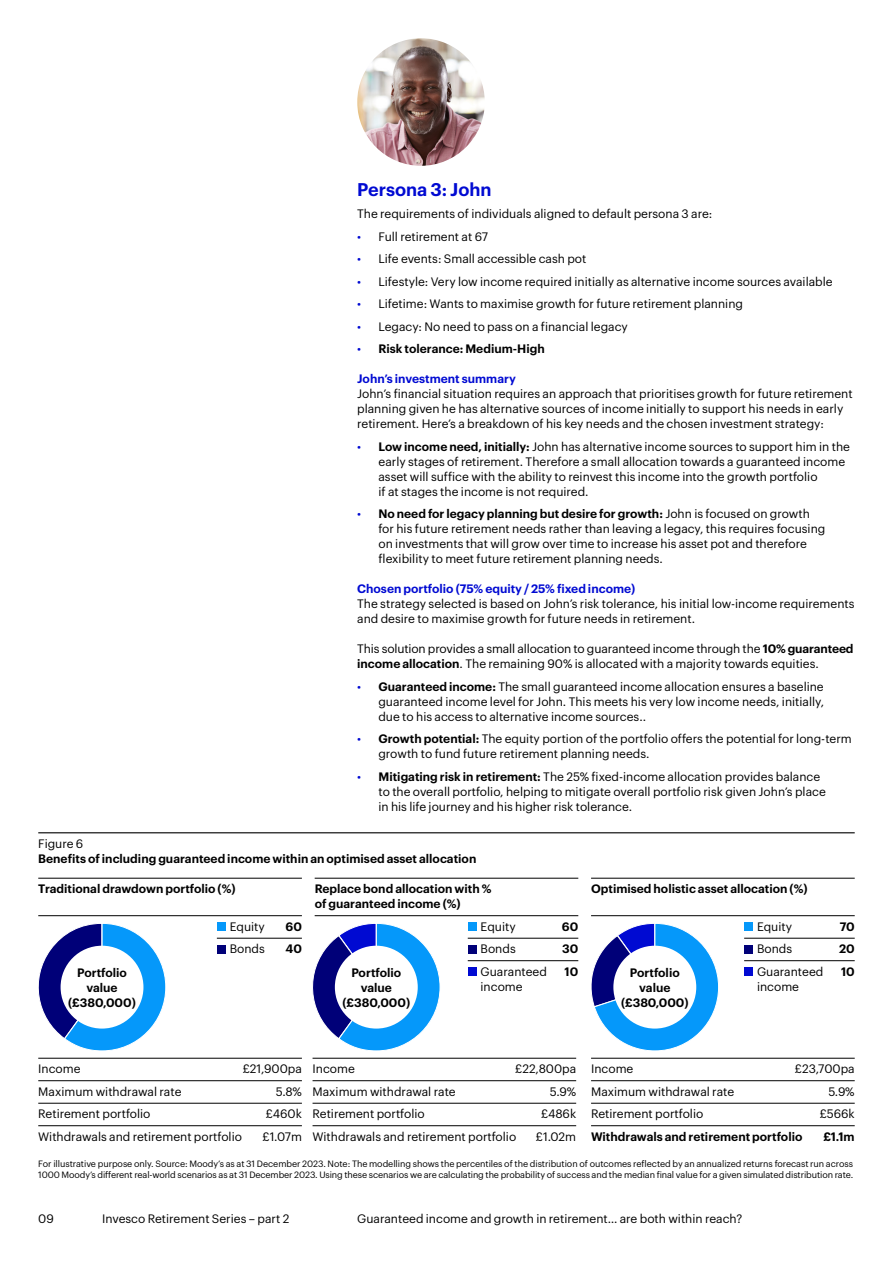
<style>
.page{position:relative;width:893px;height:1263px;background:#fff}
.page>*{position:absolute;margin:0;border:0;box-sizing:border-box;transform-origin:0 0}
.t1{font:600 18px "Graphik";color:#000ad2}
.t2{font:12px/15px "Graphik";color:#000}
.t3{font:600 12px/15px "Graphik";color:#000;text-align:center}
.t4{font:600 12px "Graphik";color:#000ad2}
.t5{font:9px/11.2px "Graphik";letter-spacing:-.01em;color:#000}
.s1{color:#000ad2}
.s2{font-weight:400;color:#000ad2}
.s3{font-weight:600}
</style>
<div class="page">
<svg style="left:38px;top:923px;width:128px;height:128px"></svg>
<svg style="left:312px;top:923px;width:128px;height:128px"></svg>
<svg style="left:591px;top:923px;width:128px;height:128px"></svg>
<img style="left:357px;top:38px;width:128px;height:128px;border-radius:64px">
<hr style="left:38px;top:832px;width:817px;height:1px;background:#000">
<hr style="left:38px;top:878px;width:264px;height:1px;background:#000">
<hr style="left:315px;top:878px;width:263px;height:1px;background:#000">
<hr style="left:591px;top:878px;width:264px;height:1px;background:#000">
<div style="left:61px;top:946px;width:82px;height:82px;background:#fff;border-radius:50%"></div>
<hr style="left:38px;top:1058px;width:264px;height:1px;background:#000">
<hr style="left:38px;top:1080px;width:264px;height:1px;background:#000">
<hr style="left:38px;top:1103px;width:264px;height:1px;background:#000">
<hr style="left:38px;top:1125px;width:264px;height:1px;background:#000">
<hr style="left:313px;top:1058px;width:263px;height:1px;background:#000">
<hr style="left:313px;top:1080px;width:263px;height:1px;background:#000">
<hr style="left:313px;top:1103px;width:263px;height:1px;background:#000">
<hr style="left:313px;top:1125px;width:263px;height:1px;background:#000">
<hr style="left:591px;top:1058px;width:264px;height:1px;background:#000">
<hr style="left:591px;top:1080px;width:264px;height:1px;background:#000">
<hr style="left:591px;top:1103px;width:264px;height:1px;background:#000">
<hr style="left:591px;top:1125px;width:264px;height:1px;background:#000">
<hr style="left:38px;top:915px;width:264px;height:1px;background:#000">
<hr style="left:217px;top:938px;width:85px;height:1px;background:#000">
<div style="left:217px;top:922px;width:8px;height:9px;background:#0598fa"></div>
<div style="left:217px;top:945px;width:8px;height:8px;background:#000078"></div>
<hr style="left:315px;top:915px;width:263px;height:1px;background:#000">
<hr style="left:468px;top:938px;width:110px;height:1px;background:#000">
<hr style="left:468px;top:960px;width:110px;height:1px;background:#000">
<div style="left:468px;top:922px;width:8px;height:9px;background:#0598fa"></div>
<div style="left:468px;top:945px;width:8px;height:8px;background:#000078"></div>
<div style="left:468px;top:967px;width:8px;height:9px;background:#000ad2"></div>
<hr style="left:591px;top:915px;width:264px;height:1px;background:#000">
<hr style="left:744px;top:938px;width:111px;height:1px;background:#000">
<hr style="left:744px;top:960px;width:111px;height:1px;background:#000">
<div style="left:744px;top:922px;width:9px;height:9px;background:#0598fa"></div>
<div style="left:744px;top:945px;width:9px;height:8px;background:#000078"></div>
<div style="left:744px;top:967px;width:9px;height:9px;background:#000ad2"></div>
<div style="left:335px;top:946px;width:83px;height:82px;background:#fff;border-radius:50%"></div>
<div style="left:613px;top:946px;width:83px;height:82px;background:#fff;border-radius:50%"></div>
<h1 class="t1" style="left:357px;top:175px;width:136px">Persona 3: John</h1>
<p class="t2" style="left:357px;top:205px;width:357px">The requirements of individuals aligned to default persona 3 are:</p>
<p class="t2" style="left:357px;top:228px;width:133px"><span class="s1">•</span> Full retirement at 67</p>
<p class="t2" style="left:357px;top:250px;width:231px"><span class="s1">•</span> Life events: Small accessible cash pot</p>
<p class="t2" style="left:357px;top:273px;width:477px"><span class="s1">•</span> Lifestyle: Very low income required initially as alternative income sources available</p>
<p class="t2" style="left:357px;top:295px;width:387px"><span class="s1">•</span> Lifetime: Wants to maximise growth for future retirement planning</p>
<p class="t2" style="left:357px;top:318px;width:272px"><span class="s1">•</span> Legacy: No need to pass on a financial legacy</p>
<p class="t3" style="left:357px;top:340px;width:189px"><span class="s2">•</span> Risk tolerance: Medium-High</p>
<p class="t4" style="left:357px;top:370px;width:160px">John’s investment summary</p>
<p class="t2" style="left:357px;top:385px;width:497px">John’s financial situation requires an approach that prioritises growth for future retirement planning given he has alternative sources of income initially to support his needs in early retirement. Here’s a breakdown of his key needs and the chosen investment strategy:</p>
<p class="t2" style="left:378px;top:438px;width:473px;text-indent:-21px"><span class="s1">•</span> <span class="s3">Low income need, initially:</span> John has alternative income sources to support him in the early stages of retirement. Therefore a small allocation towards a guaranteed income asset will suffice with the ability to reinvest this income into the growth portfolio<br>if at stages the income is not required.</p>
<p class="t2" style="left:378px;top:505px;width:448px;text-indent:-21px"><span class="s1">•</span> <span class="s3">No need for legacy planning but desire for growth:</span> John is focused on growth for his future retirement needs rather than leaving a legacy, this requires focusing on investments that will grow over time to increase his asset pot and therefore flexibility to meet future retirement planning needs.</p>
<p class="t4" style="left:357px;top:580px;width:279px">Chosen portfolio (75% equity / 25% fixed income)</p>
<p class="t2" style="left:357px;top:595px;width:499px">The strategy selected is based on John’s risk tolerance, his initial low-income requirements and desire to maximise growth for future needs in retirement.</p>
<p class="t2" style="left:357px;top:640px;width:498px">This solution provides a small allocation to guaranteed income through the <span class="s3">10% guaranteed income allocation</span>. The remaining 90% is allocated with a majority towards equities.</p>
<p class="t2" style="left:378px;top:678px;width:447px;text-align:justify;text-indent:-21px"><span class="s1">•</span> <span class="s3">Guaranteed income:</span> The small guaranteed income allocation ensures a baseline guaranteed income level for John. This meets his very low income needs, initially, due to his access to alternative income sources..</p>
<p class="t2" style="left:378px;top:730px;width:475px;text-indent:-21px"><span class="s1">•</span> <span class="s3">Growth potential:</span> The equity portion of the portfolio offers the potential for long-term growth to fund future retirement planning needs.</p>
<p class="t2" style="left:378px;top:768px;width:449px;text-indent:-21px"><span class="s1">•</span> <span class="s3">Mitigating risk in retirement:</span> The 25% fixed-income allocation provides balance to the overall portfolio, helping to mitigate overall portfolio risk given John’s place in his life journey and his higher risk tolerance.</p>
<p class="t2" style="left:38px;top:835px;width:47px">Figure 6</p>
<p class="t3" style="left:38px;top:850px;width:440px">Benefits of including guaranteed income within an optimised asset allocation</p>
<p class="t3" style="left:38px;top:880px;width:199px">Traditional drawdown portfolio (%)</p>
<p class="t3" style="left:315px;top:880px;width:178px;text-align:left">Replace bond allocation with % of guaranteed income (%)</p>
<p class="t3" style="left:591px;top:880px;width:218px">Optimised holistic asset allocation (%)</p>
<p class="t3" style="left:68px;top:964px;width:69px">Portfolio value (£380,000)</p>
<p class="t2" style="left:230px;top:918px;width:37px">Equity</p>
<p class="t3" style="left:286px;top:918px;width:18px">60</p>
<p class="t2" style="left:230px;top:940px;width:37px">Bonds</p>
<p class="t3" style="left:286px;top:940px;width:18px">40</p>
<p class="t2" style="left:481px;top:918px;width:37px">Equity</p>
<p class="t3" style="left:562px;top:918px;width:18px">60</p>
<p class="t2" style="left:481px;top:940px;width:37px">Bonds</p>
<p class="t3" style="left:562px;top:940px;width:18px">30</p>
<p class="t2" style="left:481px;top:963px;width:68px">Guaranteed</p>
<p class="t3" style="left:565px;top:963px;width:15px">10</p>
<p class="t2" style="left:481px;top:978px;width:44px">income</p>
<p class="t3" style="left:342px;top:964px;width:69px">Portfolio value (£380,000)</p>
<p class="t3" style="left:621px;top:964px;width:69px">Portfolio value (£380,000)</p>
<p class="t2" style="left:757px;top:918px;width:37px">Equity</p>
<p class="t3" style="left:840px;top:918px;width:16px">70</p>
<p class="t2" style="left:757px;top:940px;width:37px">Bonds</p>
<p class="t3" style="left:839px;top:940px;width:17px">20</p>
<p class="t2" style="left:757px;top:963px;width:68px">Guaranteed</p>
<p class="t3" style="left:841px;top:963px;width:15px">10</p>
<p class="t2" style="left:757px;top:978px;width:44px">income</p>
<p class="t2" style="left:38px;top:1060px;width:44px">Income</p>
<p class="t2" style="left:243px;top:1060px;width:61px">£21,900pa</p>
<p class="t2" style="left:38px;top:1083px;width:145px">Maximum withdrawal rate</p>
<p class="t2" style="left:276px;top:1083px;width:28px">5.8%</p>
<p class="t2" style="left:38px;top:1105px;width:114px">Retirement portfolio</p>
<p class="t2" style="left:266px;top:1105px;width:38px">£460k</p>
<p class="t2" style="left:38px;top:1128px;width:205px">Withdrawals and retirement portfolio</p>
<p class="t2" style="left:262px;top:1128px;width:41px">£1.07m</p>
<p class="t2" style="left:313px;top:1060px;width:44px">Income</p>
<p class="t2" style="left:515px;top:1060px;width:62px">£22,800pa</p>
<p class="t2" style="left:313px;top:1083px;width:145px">Maximum withdrawal rate</p>
<p class="t2" style="left:550px;top:1083px;width:28px">5.9%</p>
<p class="t2" style="left:313px;top:1105px;width:114px">Retirement portfolio</p>
<p class="t2" style="left:541px;top:1105px;width:37px">£486k</p>
<p class="t2" style="left:313px;top:1128px;width:205px">Withdrawals and retirement portfolio</p>
<p class="t2" style="left:536px;top:1128px;width:42px">£1.02m</p>
<p class="t2" style="left:591px;top:1060px;width:44px">Income</p>
<p class="t2" style="left:795px;top:1060px;width:61px">£23,700pa</p>
<p class="t2" style="left:591px;top:1083px;width:145px">Maximum withdrawal rate</p>
<p class="t2" style="left:828px;top:1083px;width:28px">5.9%</p>
<p class="t2" style="left:591px;top:1105px;width:114px">Retirement portfolio</p>
<p class="t2" style="left:820px;top:1105px;width:36px">£566k</p>
<p class="t3" style="left:591px;top:1128px;width:213px">Withdrawals and retirement portfolio</p>
<p class="t3" style="left:823px;top:1128px;width:33px">£1.1m</p>
<p class="t5" style="left:38px;top:1157px;width:817px">For illustrative purpose only. Source: Moody’s as at 31 December 2023. Note: The modelling shows the percentiles of the distribution of outcomes reflected by an annualized returns forecast run across<br>1000 Moody’s different real-world scenarios as at 31 December 2023. Using these scenarios we are calculating the probability of success and the median final value for a given simulated distribution rate.</p>
<p class="t2" style="left:38px;top:1210px;width:17px">09</p>
<p class="t2" style="left:102px;top:1210px;width:189px">Invesco Retirement Series – part 2</p>
<p class="t2" style="left:357px;top:1210px;width:387px">Guaranteed income and growth in retirement… are both within reach?</p>
</div>
